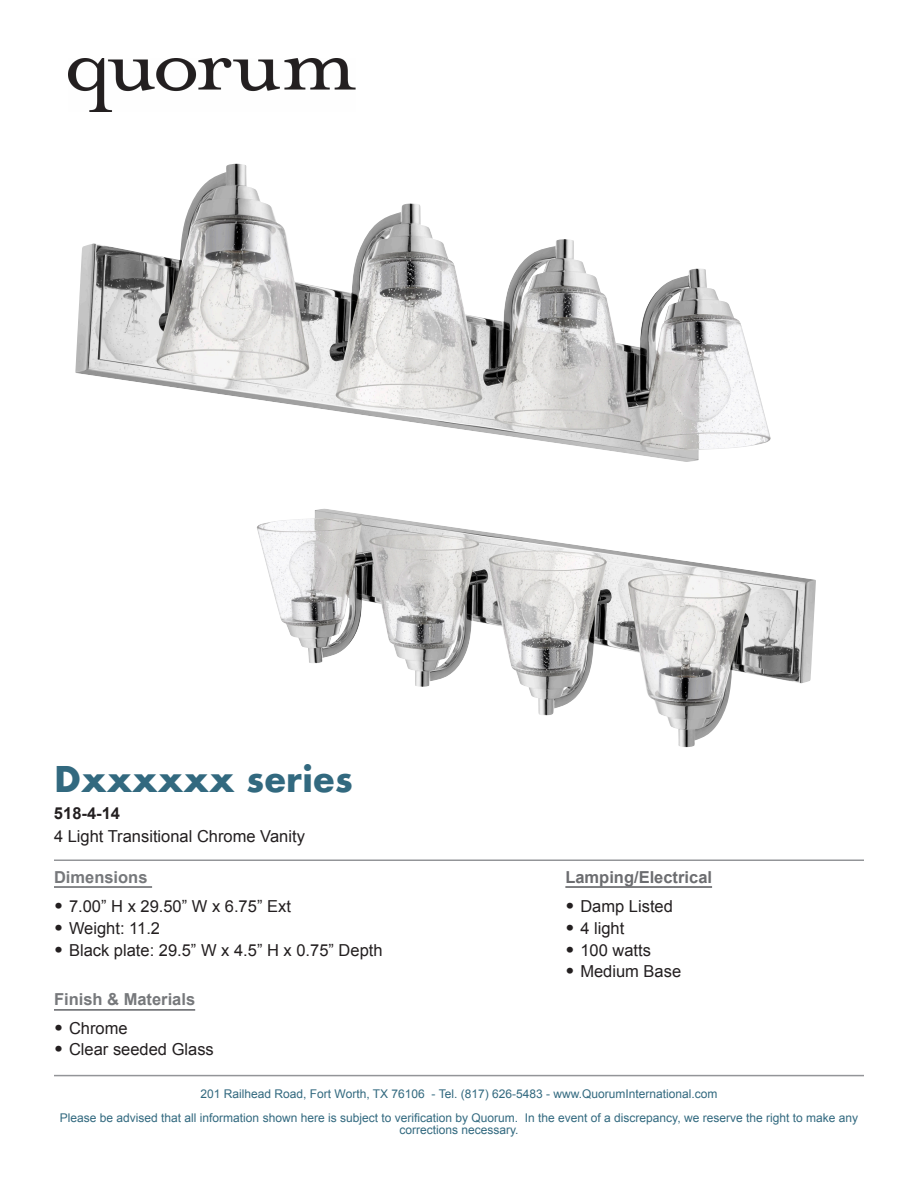
<style>
.page{position:relative;width:918px;height:1188px;background:#fff}
.page>*{position:absolute;margin:0;border:0;box-sizing:border-box;transform-origin:0 0}
.t1{font:700 34.5px "Futura";color:#32697f}
.t2{font:16.5px "Arial";color:#231f20}
.t3{font:700 16.5px "Arial";color:#76787b}
.t4{font:700 16.5px "Arial";color:#6c6d70}
.t5{font:700 16.5px "Arial";color:#231f20}
.t6{font:12px/24px "Arial";color:#32697f;text-align:center}
.s1{font-family:"Gotham";font-weight:900;font-size:18px}
</style>
<div class="page">
<hr style="left:54px;top:1075px;width:810px;height:1px;background:#939598">
<hr style="left:54px;top:860px;width:810px;height:1px;background:#939598">
<hr style="left:54px;top:886px;width:98px;height:2px;background:#76787b">
<hr style="left:54px;top:1009px;width:141px;height:2px;background:#76787b">
<hr style="left:565px;top:886px;width:147px;height:2px;background:#6c6d70">
<img style="left:75px;top:164px;width:696px;height:298px">
<img style="left:257px;top:509px;width:559px;height:238px">
<img style="left:69px;top:59px;width:286px;height:52px">
<p class="t1" style="left:54px;top:754px;width:300px">Dxxxxxx series</p>
<p class="t2" style="left:54px;top:826px;width:252px">4 Light Transitional Chrome Vanity</p>
<p class="t5" style="left:54px;top:803px;width:68px">518-4-14</p>
<p class="t3" style="left:54px;top:866px;width:95px">Dimensions</p>
<p class="t2" style="left:54px;top:896px;width:238px"><span class="s1">•</span> 7.00” H x 29.50” W x 6.75” Ext</p>
<p class="t2" style="left:54px;top:917px;width:108px"><span class="s1">•</span> Weight: 11.2</p>
<p class="t2" style="left:54px;top:939px;width:330px"><span class="s1">•</span> Black plate: 29.5” W x 4.5” H x 0.75” Depth</p>
<p class="t3" style="left:54px;top:989px;width:143px">Finish &amp; Materials</p>
<p class="t2" style="left:54px;top:1017px;width:75px"><span class="s1">•</span> Chrome</p>
<p class="t2" style="left:54px;top:1039px;width:161px"><span class="s1">•</span> Clear seeded Glass</p>
<p class="t4" style="left:565px;top:866px;width:148px">Lamping/Electrical</p>
<p class="t2" style="left:565px;top:896px;width:109px"><span class="s1">•</span> Damp Listed</p>
<p class="t2" style="left:565px;top:917px;width:61px"><span class="s1">•</span> 4 light</p>
<p class="t2" style="left:565px;top:939px;width:87px"><span class="s1">•</span> 100 watts</p>
<p class="t2" style="left:565px;top:961px;width:117px"><span class="s1">•</span> Medium Base</p>
<p class="t6" style="left:60px;top:1082px;width:800px">201 Railhead Road, Fort Worth, TX 76106 - Tel. (817) 626-5483 - www.QuorumInternational.com<br>Please be advised that all information shown here is subject to verification by Quorum. In the event of a discrepancy, we reserve the right to make any</p>
<p class="t6" style="left:399px;top:1118px;width:121px">corrections necessary.</p>
</div>
